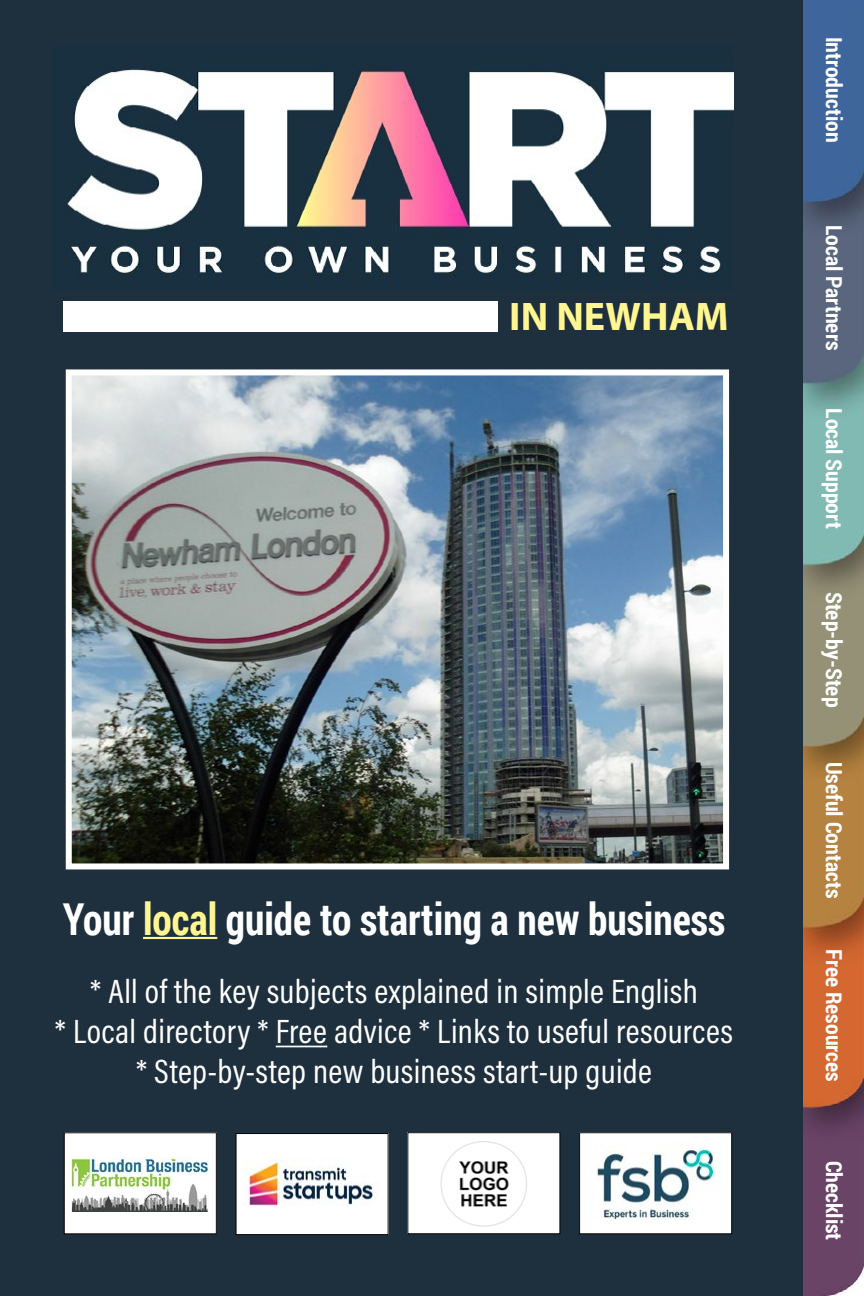
<style>
.page{position:relative;width:864px;height:1296px;background:#1e2f3e}
.page>*{position:absolute;margin:0;border:0;box-sizing:border-box;transform-origin:0 0}
.t1{font:700 44px "Roboto Condensed";color:#fff;scale:.9 1}
.t2{font:700 40px "Myriad Pro";color:#fff691}
.t3{font:34px/40px "Acumin Pro Cond";letter-spacing:.01em;color:#fff;text-align:center}
.t4{font:700 22px "Roboto Condensed";color:#fff}
.s1{color:#fff691}
</style>
<div class="page">
<img style="left:73px;top:376px;width:649px;height:486px">
<div style="left:66px;top:369px;width:663px;height:500px;border:6px solid #fff"></div>
<div style="left:63px;top:302px;width:435px;height:30px;background:#fff"></div>
<hr style="left:143px;top:937px;width:74px;height:2px;background:#fff691">
<hr style="left:276px;top:1046px;width:51px;height:1px;background:#fff">
<img style="left:64px;top:61px;width:669px;height:217px">
<div style="left:236px;top:1134px;width:152px;height:101px;background:#fff"></div>
<img style="left:246px;top:1158px;width:128px;height:48px">
<div style="left:236px;top:1133px;width:153px;height:102px;border:1px solid #000"></div>
<div style="left:580px;top:1133px;width:152px;height:101px;background:#fff"></div>
<div style="left:579px;top:1132px;width:153px;height:102px;border:1px solid #000"></div>
<div style="left:408px;top:1133px;width:152px;height:101px;background:#fff"></div>
<img style="left:440px;top:1141px;width:87px;height:86px">
<div style="left:407px;top:1132px;width:153px;height:102px;border:1px solid #000"></div>
<img style="left:597px;top:1149px;width:117px;height:72px">
<div style="left:64px;top:1133px;width:152px;height:101px;background:#fff"></div>
<img style="left:70px;top:1157px;width:139px;height:55px">
<div style="left:64px;top:1132px;width:153px;height:102px;border:1px solid #000"></div>
<img style="left:803px;top:0;width:61px;height:1296px">
<p class="t2" style="left:509px;top:291px;width:221px">IN NEWHAM</p>
<p class="t1" style="left:63px;top:888px;width:738px">Your <span class="s1">local</span> guide to starting a new business</p>
<p class="t3" style="left:55px;top:971px;width:680px">* All of the key subjects explained in simple English<br>* Local directory * Free advice * Links to useful resources * Step-by-step new business start-up guide</p>
<p class="t4" style="left:850px;top:37px;width:107px;rotate:90deg">Introduction</p>
<p class="t4" style="left:850px;top:225px;width:127px;rotate:90deg">Local Partners</p>
<p class="t4" style="left:850px;top:408px;width:122px;rotate:90deg">Local Support</p>
<p class="t4" style="left:850px;top:592px;width:117px;rotate:90deg">Step-by-Step</p>
<p class="t4" style="left:850px;top:762px;width:138px;rotate:90deg">Useful Contacts</p>
<p class="t4" style="left:850px;top:949px;width:134px;rotate:90deg">Free Resources</p>
<p class="t4" style="left:850px;top:1161px;width:81px;rotate:90deg">Checklist</p>
</div>
